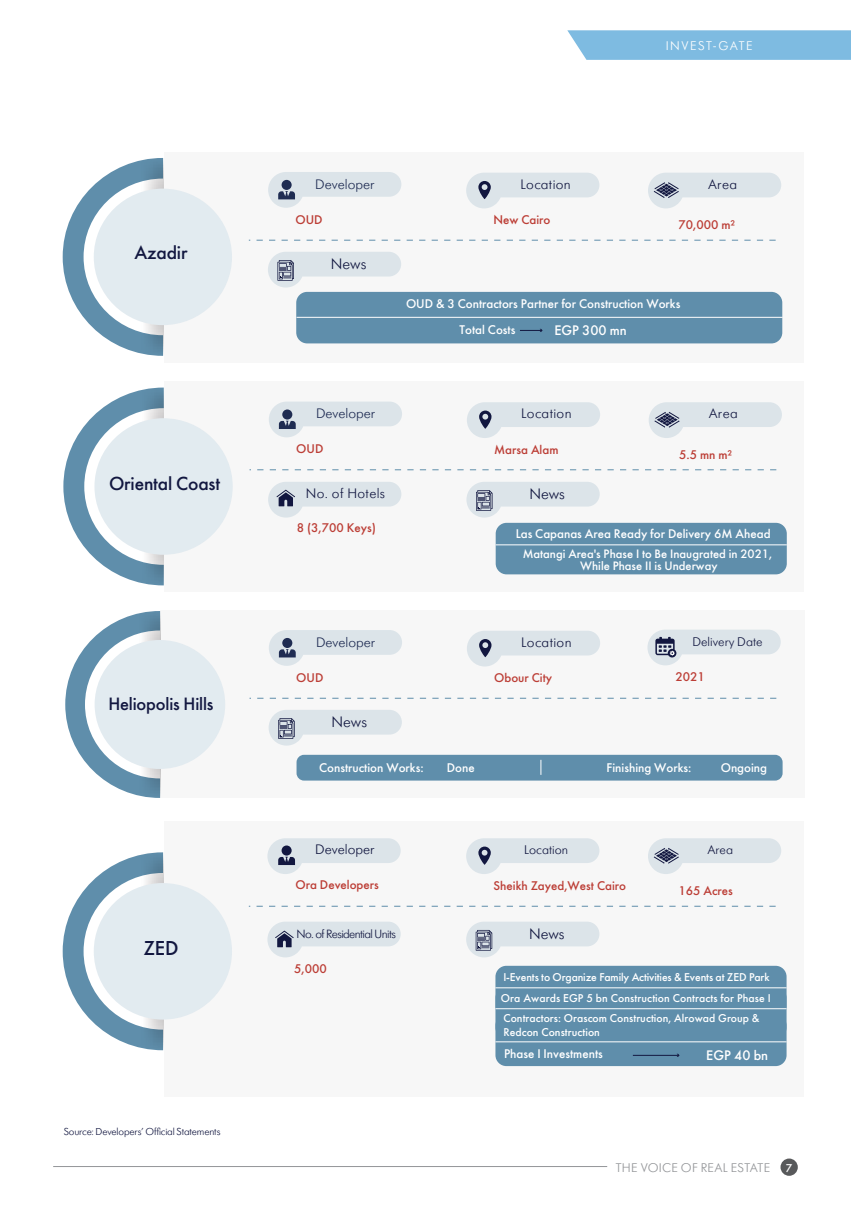
<style>
.page{position:relative;width:851px;height:1205px;background:#fff}
.page>*{position:absolute;margin:0;border:0;box-sizing:border-box;transform-origin:0 0}
.t1{font:500 20px "Futura Futuris";color:#121740}
.t2{font:500 18.75px "Futura Futuris";letter-spacing:-.01em;color:#121740}
.t3{font:500 17.75px "Futura Futuris";letter-spacing:-.01em;color:#121740}
.t4{font:300 15px "Futura Futuris";color:#121740}
.t5{font:500 13.75px "Futura Futuris";color:#fff}
.t6{font:300 13.62px "Futura Futuris";letter-spacing:.025em;color:#121740}
.t7{font:300 13.62px "Futura Futuris";color:#121740}
.t8{font:500 12.5px/25.5px "Futura Futuris";color:#fff}
.t9{font:500 12.5px "Futura Futuris";color:#bc3e36}
.t10{font:300 12.5px "Futura Futuris";color:#121740}
.t11{font:300 12.5px "Futura Futuris";letter-spacing:.025em;color:#939598}
.t12{font:300 12.5px "Futura Futuris";letter-spacing:.125em;color:#fff}
.t13{font:500 12.12px/12.5px "Futura Futuris";color:#fff;text-align:center}
.t14{font:300 11.88px "Futura Futuris";letter-spacing:-.05em;color:#121740}
.t15{font:500 11.25px/20.4px "Futura Futuris";letter-spacing:.005em;color:#fff;text-align:justify}
.t16{font:300 10px "Futura Futuris";letter-spacing:-.015em;color:#121740}
.s1{font-weight:500;font-size:11.25px;color:#fff}
</style>
<div class="page">
<div style="left:163px;top:152px;width:640px;height:211px;background:#f7f7f7"></div>
<svg style="left:63px;top:160px;width:79px;height:194px"></svg>
<svg style="left:142px;top:158px;width:21px;height:198px"></svg>
<div style="left:94px;top:189px;width:138px;height:136px;background:#e2ebf0;border-radius:50%"></div>
<svg style="left:466px;top:173px;width:133px;height:35px"></svg>
<svg style="left:648px;top:173px;width:133px;height:35px"></svg>
<svg style="left:249px;top:240px;width:526px;height:1px"></svg>
<svg style="left:268px;top:172px;width:133px;height:36px"></svg>
<div style="left:164px;top:381px;width:640px;height:211px;background:#f7f7f7"></div>
<svg style="left:63px;top:387px;width:101px;height:196px"></svg>
<svg style="left:142px;top:388px;width:22px;height:197px"></svg>
<div style="left:94px;top:418px;width:139px;height:137px;background:#e2ebf0;border-radius:50%"></div>
<svg style="left:467px;top:402px;width:133px;height:36px"></svg>
<svg style="left:649px;top:402px;width:132px;height:36px"></svg>
<svg style="left:249px;top:469px;width:527px;height:1px"></svg>
<svg style="left:269px;top:401px;width:133px;height:36px"></svg>
<svg style="left:466px;top:482px;width:133px;height:35px"></svg>
<div style="left:296px;top:292px;width:486px;height:51px;background:#5f8eab;border-radius:11px"></div>
<hr style="left:296px;top:317px;width:486px;height:1px;background:#fff">
<svg style="left:520px;top:329px;width:22px;height:3px"></svg>
<svg style="left:268px;top:482px;width:133px;height:35px"></svg>
<div style="left:495px;top:523px;width:291px;height:51px;background:#5f8eab;border-radius:11px"></div>
<hr style="left:495px;top:544px;width:291px;height:1px;background:#fff">
<svg style="left:268px;top:252px;width:133px;height:35px"></svg>
<div style="left:160px;top:610px;width:644px;height:188px;background:#f7f7f7"></div>
<svg style="left:65px;top:613px;width:75px;height:183px"></svg>
<svg style="left:140px;top:611px;width:20px;height:187px"></svg>
<div style="left:95px;top:640px;width:130px;height:129px;background:#e2ebf0;border-radius:50%"></div>
<svg style="left:467px;top:631px;width:133px;height:35px"></svg>
<svg style="left:249px;top:698px;width:527px;height:1px"></svg>
<svg style="left:269px;top:630px;width:133px;height:36px"></svg>
<svg style="left:268px;top:710px;width:134px;height:35px"></svg>
<svg style="left:647px;top:629px;width:133px;height:36px"></svg>
<div style="left:296px;top:755px;width:486px;height:25px;background:#5f8eab;border-radius:7px"></div>
<svg style="left:540px;top:760px;width:1px;height:15px"></svg>
<div style="left:163px;top:821px;width:640px;height:276px;background:#f7f7f7"></div>
<svg style="left:63px;top:852px;width:100px;height:196px"></svg>
<svg style="left:142px;top:853px;width:21px;height:197px"></svg>
<div style="left:94px;top:883px;width:138px;height:136px;background:#e2ebf0;border-radius:50%"></div>
<svg style="left:466px;top:838px;width:133px;height:36px"></svg>
<svg style="left:648px;top:838px;width:133px;height:36px"></svg>
<svg style="left:249px;top:906px;width:526px;height:1px"></svg>
<svg style="left:267px;top:838px;width:133px;height:36px"></svg>
<svg style="left:267px;top:922px;width:133px;height:35px"></svg>
<svg style="left:466px;top:922px;width:133px;height:35px"></svg>
<div style="left:495px;top:1014px;width:291px;height:52px;background:#5f8eab;border-radius:11px"></div>
<div style="left:495px;top:966px;width:291px;height:51px;background:#5f8eab;border-radius:11px"></div>
<hr style="left:495px;top:987px;width:291px;height:1px;background:#fff">
<hr style="left:495px;top:1008px;width:291px;height:1px;background:#fff">
<hr style="left:495px;top:1041px;width:291px;height:1px;background:#fff">
<hr style="left:632px;top:1055px;width:46px;height:1px;background:#121740">
<div style="left:780px;top:1158px;width:17px;height:18px;background:#58595b;border-radius:50%"></div>
<hr style="left:53px;top:1166px;width:554px;height:1px;background:#939598">
<svg style="left:567px;top:30px;width:283px;height:30px;background:#84bee2"></svg>
<h2 class="t2" style="left:134px;top:241px;width:54px">Azadir</h2>
<h2 class="t2" style="left:109px;top:472px;width:113px">Oriental Coast</h2>
<h3 class="t3" style="left:108px;top:693px;width:107px">Heliopolis Hills</h3>
<h1 class="t1" style="left:143px;top:935px;width:37px">ZED</h1>
<p class="t16" style="left:64px;top:1125px;width:158px">Source: Developers’ Official Statements</p>
<p class="t12" style="left:665px;top:39px;width:88px">INVEST-GATE</p>
<p class="t7" style="left:315px;top:176px;width:61px">Developer</p>
<p class="t6" style="left:520px;top:176px;width:52px">Location</p>
<p class="t6" style="left:708px;top:176px;width:31px">Area</p>
<p class="t9" style="left:295px;top:211px;width:29px">OUD</p>
<p class="t9" style="left:493px;top:212px;width:58px">New Cairo</p>
<p class="t9" style="left:678px;top:217px;width:58px">70,000 m²</p>
<h3 class="t4" style="left:331px;top:255px;width:37px">News</h3>
<p class="t8" style="left:459px;top:291px;width:222px;text-indent:-54px">OUD &amp; 3 Contractors Partner for Construction Works<br>Total Costs</p>
<p class="t5" style="left:554px;top:321px;width:74px">EGP 300 mn</p>
<p class="t7" style="left:316px;top:406px;width:61px">Developer</p>
<p class="t6" style="left:521px;top:406px;width:52px">Location</p>
<p class="t6" style="left:708px;top:406px;width:31px">Area</p>
<p class="t9" style="left:296px;top:441px;width:29px">OUD</p>
<p class="t9" style="left:494px;top:441px;width:66px">Marsa Alam</p>
<p class="t9" style="left:679px;top:446px;width:55px">5.5 mn m²</p>
<p class="t6" style="left:306px;top:486px;width:81px">No. of Hotels</p>
<p class="t9" style="left:297px;top:520px;width:81px">8 (3,700 Keys)</p>
<p class="t8" style="left:515px;top:521px;width:256px">Las Capanas Area Ready for Delivery 6M Ahead</p>
<p class="t13" style="left:522px;top:547px;width:251px">Matangi Area's Phase I to Be Inaugrated in 2021,<br>While Phase II is Underway</p>
<h3 class="t4" style="left:529px;top:485px;width:37px">News</h3>
<p class="t7" style="left:316px;top:634px;width:61px">Developer</p>
<p class="t9" style="left:296px;top:669px;width:29px">OUD</p>
<h3 class="t4" style="left:331px;top:713px;width:37px">News</h3>
<p class="t6" style="left:521px;top:634px;width:52px">Location</p>
<p class="t9" style="left:494px;top:670px;width:59px">Obour City</p>
<p class="t10" style="left:692px;top:634px;width:72px">Delivery Date</p>
<p class="t9" style="left:675px;top:669px;width:31px">2021</p>
<p class="t8" style="left:319px;top:755px;width:106px">Construction Works:</p>
<p class="t8" style="left:447px;top:755px;width:29px">Done</p>
<p class="t8" style="left:606px;top:755px;width:86px">Finishing Works:</p>
<p class="t8" style="left:720px;top:755px;width:48px">Ongoing</p>
<p class="t7" style="left:315px;top:842px;width:61px">Developer</p>
<p class="t9" style="left:295px;top:877px;width:85px">Ora Developers</p>
<p class="t10" style="left:524px;top:843px;width:45px">Location</p>
<p class="t10" style="left:707px;top:843px;width:27px">Area</p>
<p class="t9" style="left:493px;top:877px;width:134px">Sheikh Zayed,West Cairo</p>
<p class="t9" style="left:678px;top:882px;width:56px">165 Acres</p>
<p class="t14" style="left:296px;top:927px;width:101px">No. of Residential Units</p>
<h3 class="t4" style="left:529px;top:925px;width:37px">News</h3>
<p class="t15" style="left:501px;top:967px;width:271px">I-Events to Organize Family Activities &amp; Events at ZED Park Ora Awards EGP 5 bn Construction Contracts for Phase I Contractors: Orascom Construction, Alrowad Group &amp;</p>
<p class="t15" style="left:503px;top:1021px;width:98px">Redcon Construction</p>
<p class="t8" style="left:504px;top:1041px;width:100px">Phase I Investments</p>
<p class="t5" style="left:706px;top:1046px;width:63px">EGP 40 bn</p>
<p class="t9" style="left:294px;top:960px;width:34px">5,000</p>
<p class="t11" style="left:615px;top:1160px;width:178px">THE VO ICE OF REAL ESTATE <span class="s1">7</span></p>
</div>
